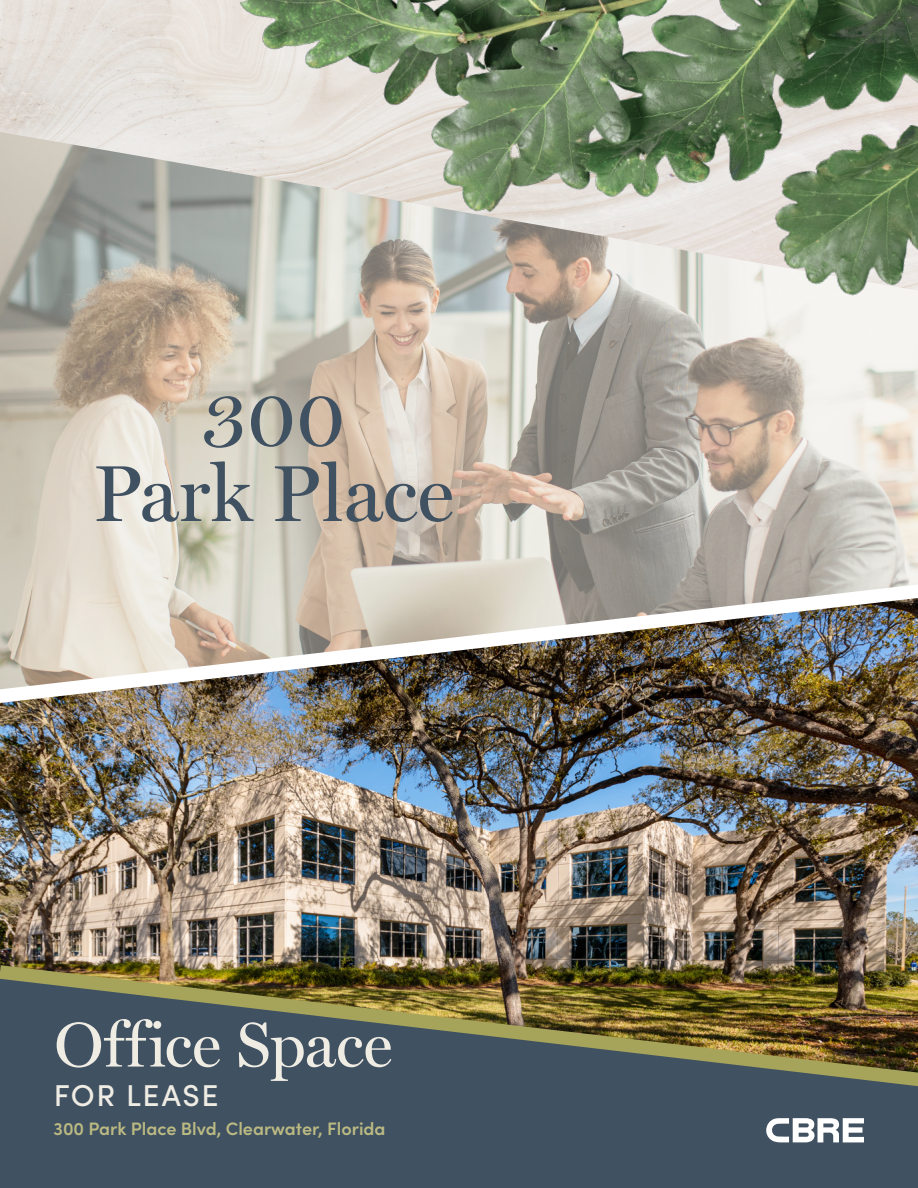
<style>
.page{position:relative;width:918px;height:1188px;background:#fff}
.page>*{position:absolute;margin:0;border:0;box-sizing:border-box;transform-origin:0 0}
.t1{font:79.95px/75.3px "Miller Display";color:#405161;text-align:center}
.t2{font:63.6px "Miller Display";letter-spacing:-.005em;color:#efece4}
.t3{font:500 30.15px "Sofia Pro";letter-spacing:.055em;color:#efece4}
.t4{font:600 18px "Sofia Pro";color:#bcba83}
</style>
<div class="page">
<img style="left:0;top:0;width:110px;height:132px">
<img style="left:0;top:713px;width:918px;height:244px">
<div style="left:0;top:1097px;width:918px;height:91px;background:#405161"></div>
<svg style="left:766px;top:1118px;width:98px;height:24px"></svg>
<img style="left:0;top:132px;width:918px;height:443px">
<img style="left:0;top:575px;width:918px;height:138px">
<img style="left:0;top:957px;width:918px;height:140px">
<img style="left:110px;top:0;width:808px;height:486px">
<p class="t1" style="left:93px;top:380px;width:362px">300<br>Park Place</p>
<p class="t2" style="left:54px;top:1007px;width:340px">Office Space</p>
<p class="t3" style="left:54px;top:1073px;width:166px">FOR LEASE</p>
<p class="t4" style="left:54px;top:1115px;width:334px">300 Park Place Blvd, Clearwater, Florida</p>
</div>
